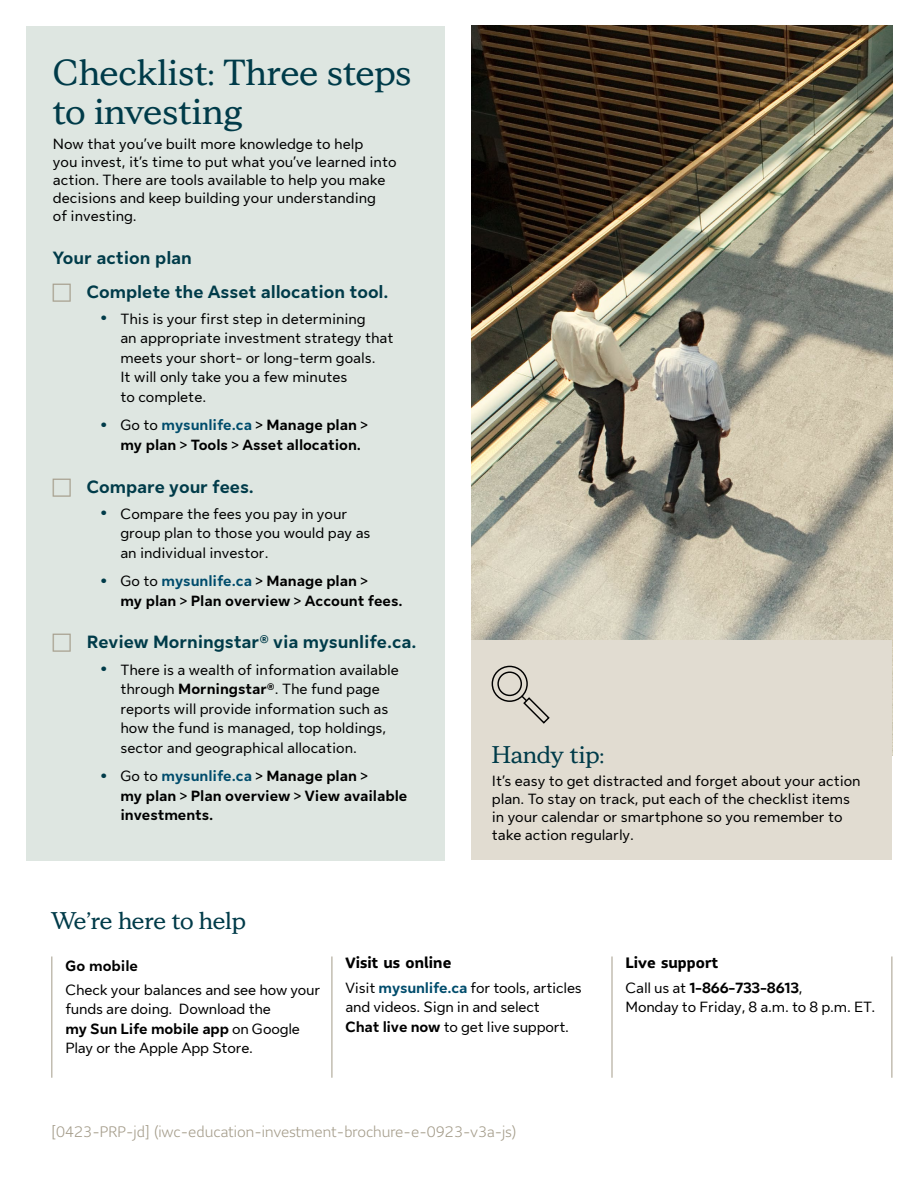
<style>
.page{position:relative;width:918px;height:1188px;background:#fff}
.page>*{position:absolute;margin:0;border:0;box-sizing:border-box;transform-origin:0 0}
.t1{font:700 36px/39px "Sun Life New Display";color:#003b49}
.t2{font:700 24px "Sun Life New Display";color:#003b49}
.t3{font:700 18px/33.9px "Sun Life New Text";color:#003b49}
.t4{font:15px/19.5px "Sun Life New Text";color:#000}
.t5{font:700 15px/19.5px "Sun Life New Text";color:#000}
.t6{font:300 15px "Sun Life Sans";letter-spacing:.005em;color:#a49c8a}
.t7{font:700 15px "Sun Life Sans";color:#000}
.s1{font-weight:700;font-size:22.5px;color:#003b49}
.s2{font-size:22.5px;color:#003b49}
.s3{font-weight:400}
.s4{color:#004c6c}
.s5{font-weight:700}
.s6{font-weight:700;color:#004c6c}
</style>
<div class="page">
<img style="left:472px;top:26px;width:420px;height:615px">
<div style="left:26px;top:26px;width:419px;height:834px;background:#dee6e1"></div>
<div style="left:472px;top:641px;width:420px;height:219px;background:#e1dcd1"></div>
<svg style="left:520px;top:694px;width:30px;height:30px"></svg>
<div style="left:492px;top:666px;width:36px;height:36px;border:1px solid #000;border-radius:50%"></div>
<div style="left:497px;top:672px;width:25px;height:24px;border:1px solid #000;border-radius:50%"></div>
<hr style="left:332px;top:956px;width:1px;height:122px;background:#a49c8a">
<hr style="left:612px;top:956px;width:1px;height:122px;background:#a49c8a">
<hr style="left:892px;top:956px;width:1px;height:122px;background:#a49c8a">
<hr style="left:52px;top:956px;width:1px;height:122px;background:#a49c8a">
<h1 class="t1" style="left:53px;top:52px;width:360px">Checklist: Three steps to investing</h1>
<p class="t4" style="left:53px;top:134px;width:345px;line-height:18px">Now that you’ve built more knowledge to help<br>you invest, it’s time to put what you’ve learned into action. There are tools available to help you make decisions and keep building your understanding<br>of investing.</p>
<p class="t3" style="left:87px;top:240px;width:303px;text-indent:-34px">Your action plan<br>Complete the Asset allocation tool.</p>
<p class="t4" style="left:120px;top:308px;width:275px;text-indent:-20px"><span class="s1">•</span> This is your first step in determining<br>an appropriate investment strategy that meets your short- or long-term goals.<br>It will only take you a few minutes<br>to complete.</p>
<p class="t5" style="left:120px;top:414px;width:249px;text-indent:-20px"><span class="s2">•</span> <span class="s3">Go to</span> <span class="s4">mysunlife.ca</span> <span class="s3">&gt;</span> Manage plan <span class="s3">&gt; </span>my plan <span class="s3">&gt;</span> Tools <span class="s3">&gt;</span> Asset allocation.</p>
<p class="t3" style="left:87px;top:468px;width:169px">Compare your fees.</p>
<p class="t4" style="left:120px;top:503px;width:252px;text-indent:-20px"><span class="s1">•</span> Compare the fees you pay in your group plan to those you would pay as an individual investor.</p>
<p class="t5" style="left:120px;top:570px;width:284px;text-indent:-20px"><span class="s2">•</span> <span class="s3">Go to</span> <span class="s4">mysunlife.ca</span> <span class="s3">&gt;</span> Manage plan <span class="s3">&gt;<br></span>my plan <span class="s3">&gt;</span> Plan overview <span class="s3">&gt;</span> Account fees.</p>
<p class="t3" style="left:87px;top:624px;width:331px">Review Morningstar® via mysunlife.ca.</p>
<p class="t4" style="left:120px;top:659px;width:280px;text-indent:-20px"><span class="s1">•</span> There is a wealth of information available through <span class="s5">Morningstar®</span>. The fund page reports will provide information such as how the fund is managed, top holdings, sector and geographical allocation.</p>
<p class="t5" style="left:120px;top:765px;width:288px;text-indent:-20px"><span class="s2">•</span> <span class="s3">Go to</span> <span class="s4">mysunlife.ca</span> <span class="s3">&gt;</span> Manage plan <span class="s3">&gt;<br></span>my plan <span class="s3">&gt;</span> Plan overview <span class="s3">&gt;</span> View available investments.</p>
<h2 class="t2" style="left:492px;top:739px;width:114px">Handy tip:</h2>
<p class="t4" style="left:492px;top:771px;width:370px;line-height:18px">It’s easy to get distracted and forget about your action plan. To stay on track, put each of the checklist items in your calendar or smartphone so you remember to take action regularly.</p>
<h2 class="t2" style="left:52px;top:905px;width:195px">We’re here to help</h2>
<p class="t5" style="left:65px;top:955px;width:74px">Go mobile</p>
<p class="t4" style="left:65px;top:979px;width:256px">Check your balances and see how your funds are doing. Download the<br><span class="s5">my Sun Life mobile app</span> on Google<br>Play or the Apple App Store.</p>
<p class="t7" style="left:345px;top:953px;width:107px">Visit us online</p>
<p class="t4" style="left:345px;top:977px;width:238px">Visit <span class="s6">mysunlife.ca</span> for tools, articles and videos. Sign in and select<br><span class="s5">Chat live now</span> to get live support.</p>
<p class="t6" style="left:52px;top:1122px;width:466px">[0423-PRP-jd] (iwc-education-investment-brochure-e-0923-v3a-js)</p>
<p class="t7" style="left:626px;top:953px;width:94px">Live support</p>
<p class="t4" style="left:626px;top:977px;width:252px">Call us at <span class="s5">1-866-733-8613</span>,<br>Monday to Friday, 8 a.m. to 8 p.m. ET.</p>
</div>
